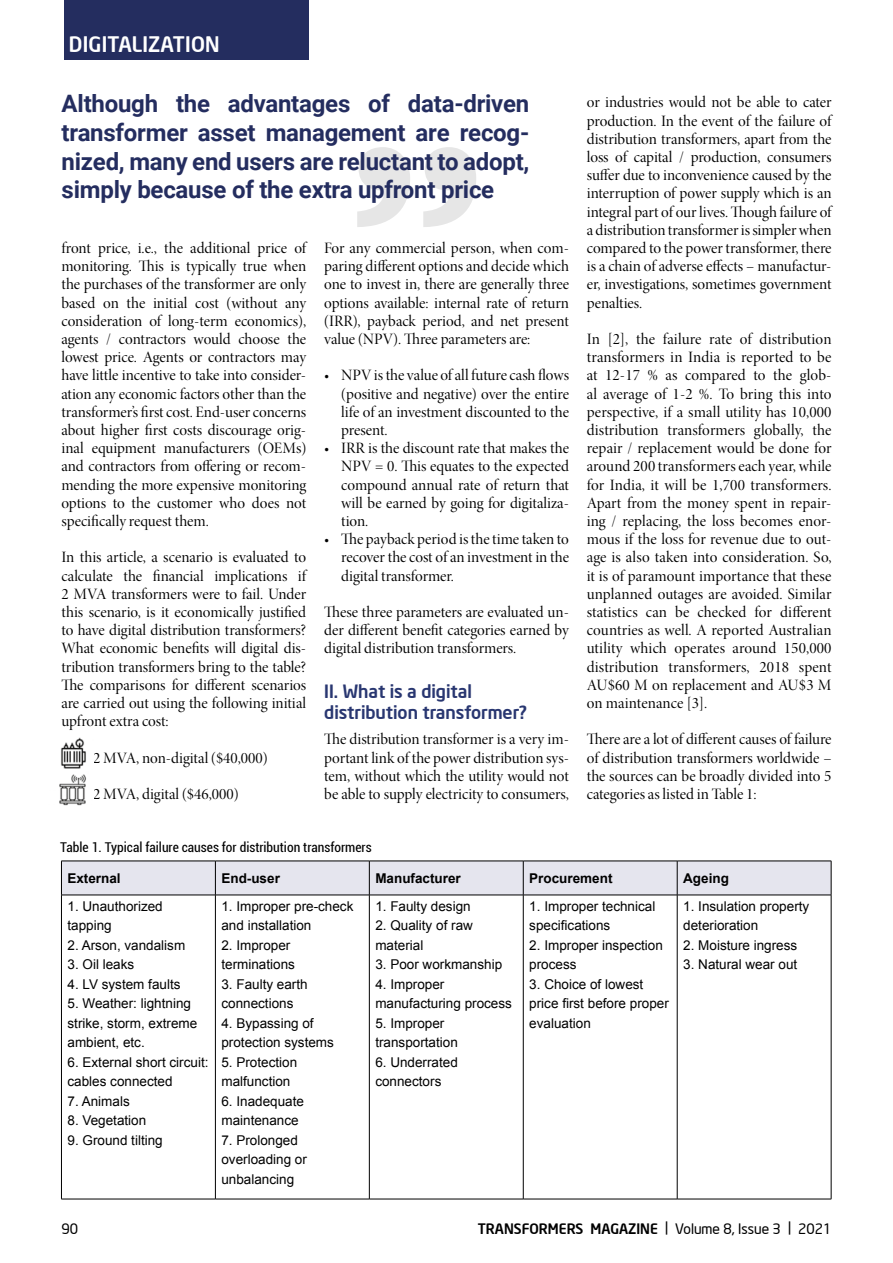
<style>
.page{position:relative;width:893px;height:1263px;background:#fff}
.page>*{position:absolute;margin:0;border:0;box-sizing:border-box;transform-origin:0 0}
.t1{font:700 24px/28.8px "Roboto";letter-spacing:-.01em;color:#242d5f;text-align:justify}
.t2{font:500 21px "Neo Sans Intel";letter-spacing:.01em;color:#fff}
.t3{font:500 18px/21px "Neo Sans Intel";color:#293771}
.t4{font:15.9px/18.1px "Minion Pro Disp";color:#000;text-align:justify}
.t5{font:500 14.25px "Neo Sans Intel";color:#000}
.t6{font:14.25px "Neo Sans Intel";color:#000}
.t7{font:13.5px/19.5px "Arial";color:#000}
.t8{font:condensed 13.5px "Roboto";color:#000}
.t9{font:700 13.5px "Arial";color:#000}
.s1{font-weight:400}
</style>
<div class="page">
<img style="left:59px;top:774px;width:27px;height:32px">
<img style="left:61px;top:737px;width:25px;height:32px">
<svg style="left:357px;top:147px;width:119px;height:80px"></svg>
<div style="left:62px;top:862px;width:769px;height:33px;background:#e5e5ee"></div>
<svg style="left:62px;top:896px;width:769px;height:303px"></svg>
<hr style="left:61px;top:895px;width:1px;height:304px;background:#000">
<hr style="left:61px;top:1199px;width:154px;height:1px;background:#000">
<hr style="left:215px;top:1199px;width:154px;height:1px;background:#000">
<hr style="left:369px;top:1199px;width:154px;height:1px;background:#000">
<hr style="left:523px;top:1199px;width:154px;height:1px;background:#000">
<hr style="left:677px;top:1199px;width:154px;height:1px;background:#000">
<hr style="left:215px;top:895px;width:1px;height:304px;background:#000">
<hr style="left:369px;top:895px;width:1px;height:304px;background:#000">
<hr style="left:523px;top:895px;width:1px;height:304px;background:#000">
<hr style="left:677px;top:895px;width:1px;height:304px;background:#000">
<hr style="left:831px;top:895px;width:1px;height:304px;background:#000">
<hr style="left:61px;top:861px;width:154px;height:1px;background:#000">
<hr style="left:61px;top:861px;width:1px;height:34px;background:#000">
<hr style="left:61px;top:895px;width:154px;height:1px;background:#000">
<hr style="left:215px;top:861px;width:154px;height:1px;background:#000">
<hr style="left:215px;top:861px;width:1px;height:34px;background:#000">
<hr style="left:215px;top:895px;width:154px;height:1px;background:#000">
<hr style="left:369px;top:861px;width:154px;height:1px;background:#000">
<hr style="left:369px;top:861px;width:1px;height:34px;background:#000">
<hr style="left:369px;top:895px;width:154px;height:1px;background:#000">
<hr style="left:523px;top:861px;width:154px;height:1px;background:#000">
<hr style="left:523px;top:861px;width:1px;height:34px;background:#000">
<hr style="left:523px;top:895px;width:154px;height:1px;background:#000">
<hr style="left:677px;top:861px;width:154px;height:1px;background:#000">
<hr style="left:677px;top:861px;width:1px;height:34px;background:#000">
<hr style="left:831px;top:861px;width:1px;height:34px;background:#000">
<hr style="left:677px;top:895px;width:154px;height:1px;background:#000">
<div style="left:64px;top:0;width:244px;height:60px;background:#242d5f"></div>
<h2 class="t2" style="left:69px;top:31px;width:152px">DIGITALIZATION</h2>
<h1 class="t1" style="left:62px;top:88px;width:469px">Although the advantages of data-driven transformer asset management are recog&shy;nized, many end users are reluctant to adopt, simply because of the extra upfront price</h1>
<p class="t4" style="left:61px;top:239px;width:246px">front price, i.e., the additional price of monitoring. This is typically true when the purchases of the transformer are only based on the initial cost (without any consideration of long-term economics), agents / contractors would choose the lowest price. Agents or contractors may have little incentive to take into consider&shy;ation any economic factors other than the transformer’s first cost. End-user concerns about higher first costs discourage orig&shy;inal equipment manufacturers (OEMs) and contractors from offering or recom&shy;mending the more expensive monitoring options to the customer who does not specifically request them.</p>
<p class="t4" style="left:61px;top:549px;width:246px">In this article, a scenario is evaluated to calculate the financial implications if 2 MVA transformers were to fail. Under this scenario, is it economically justified to have digital distribution transformers?<br>What economic benefits will digital dis&shy;tribution transformers bring to the table?<br>The comparisons for different scenarios are carried out using the following initial upfront extra cost:</p>
<p class="t4" style="left:93px;top:749px;width:176px">2 MVA, non-digital ($40,000)</p>
<p class="t4" style="left:93px;top:785px;width:147px">2 MVA, digital ($46,000)</p>
<p class="t4" style="left:324px;top:239px;width:246px">For any commercial person, when com&shy;paring different options and decide which one to invest in, there are generally three options available: internal rate of return (IRR), payback period, and net present value (NPV). Three parameters are:</p>
<p class="t4" style="left:341px;top:367px;width:229px;text-indent:-17px">• NPV is the value of all future cash flows (positive and negative) over the entire life of an investment discounted to the present.</p>
<p class="t4" style="left:341px;top:439px;width:229px;text-indent:-17px">• IRR is the discount rate that makes the NPV = 0. This equates to the expected compound annual rate of return that will be earned by going for digitaliza&shy;tion.</p>
<p class="t4" style="left:341px;top:530px;width:229px;text-indent:-17px">• The payback period is the time taken to recover the cost of an investment in the digital transformer.</p>
<p class="t4" style="left:324px;top:603px;width:246px">These three parameters are evaluated un&shy;der different benefit categories earned by digital distribution transformers.</p>
<p class="t3" style="left:324px;top:681px;width:204px">II. What is a digital distribution transformer?</p>
<p class="t4" style="left:324px;top:730px;width:246px">The distribution transformer is a very im&shy;portant link of the power distribution sys&shy;tem, without which the utility would not be able to supply electricity to consumers,</p>
<p class="t4" style="left:587px;top:94px;width:246px">or industries would not be able to cater production. In the event of the failure of distribution transformers, apart from the loss of capital / production, consumers suffer due to inconvenience caused by the interruption of power supply which is an integral part of our lives. Though failure of a distribution transformer is simpler when compared to the power transformer, there is a chain of adverse effects – manufactur&shy;er, investigations, sometimes government penalties.</p>
<p class="t4" style="left:587px;top:330px;width:246px">In [2], the failure rate of distribution transformers in India is reported to be at 12-17 % as compared to the glob&shy;al average of 1-2 %. To bring this into perspective, if a small utility has 10,000 distribution transformers globally, the repair / replacement would be done for around 200 transformers each year, while for India, it will be 1,700 transformers.<br>Apart from the money spent in repair&shy;ing / replacing, the loss becomes enor&shy;mous if the loss for revenue due to out&shy;age is also taken into consideration. So, it is of paramount importance that these unplanned outages are avoided. Similar statistics can be checked for different countries as well. A reported Australian utility which operates around 150,000 distribution transformers, 2018 spent AU$60 M on replacement and AU$3 M on maintenance [3].</p>
<p class="t4" style="left:587px;top:730px;width:246px">There are a lot of different causes of failure of distribution transformers worldwide – the sources can be broadly divided into 5 categories as listed in Table 1:</p>
<p class="t8" style="left:60px;top:838px;width:313px">Table 1. Typical failure causes for distribution transformers</p>
<p class="t9" style="left:67px;top:869px;width:55px">External</p>
<p class="t9" style="left:221px;top:869px;width:60px">End-user</p>
<p class="t9" style="left:375px;top:869px;width:87px">Manufacturer</p>
<p class="t9" style="left:529px;top:869px;width:85px">Procurement</p>
<p class="t9" style="left:683px;top:869px;width:47px">Ageing</p>
<p class="t7" style="left:67px;top:896px;width:97px">1. Unauthorized tapping</p>
<p class="t7" style="left:67px;top:935px;width:119px">2. Arson, vandalism</p>
<p class="t7" style="left:67px;top:955px;width:68px">3. Oil leaks</p>
<p class="t7" style="left:67px;top:974px;width:115px">4. LV system faults</p>
<p class="t7" style="left:67px;top:994px;width:131px">5. Weather: lightning strike, storm, extreme ambient, etc.</p>
<p class="t7" style="left:67px;top:1052px;width:143px">6. External short circuit: cables connected</p>
<p class="t7" style="left:67px;top:1091px;width:64px">7. Animals</p>
<p class="t7" style="left:67px;top:1111px;width:80px">8. Vegetation</p>
<p class="t7" style="left:67px;top:1130px;width:97px">9. Ground tilting</p>
<p class="t7" style="left:683px;top:896px;width:128px">1. Insulation property deterioration</p>
<p class="t7" style="left:683px;top:935px;width:116px">2. Moisture ingress</p>
<p class="t7" style="left:683px;top:955px;width:116px">3. Natural wear out</p>
<p class="t7" style="left:529px;top:896px;width:128px">1. Improper technical specifications</p>
<p class="t7" style="left:529px;top:935px;width:135px">2. Improper inspection process</p>
<p class="t7" style="left:529px;top:974px;width:141px">3. Choice of lowest price first before proper evaluation</p>
<p class="t7" style="left:375px;top:896px;width:97px">1. Faulty design</p>
<p class="t7" style="left:375px;top:916px;width:99px">2. Quality of raw material</p>
<p class="t7" style="left:375px;top:955px;width:128px">3. Poor workmanship</p>
<p class="t7" style="left:375px;top:974px;width:138px">4. Improper manufacturing process</p>
<p class="t7" style="left:375px;top:1013px;width:84px">5. Improper transportation</p>
<p class="t7" style="left:375px;top:1052px;width:84px">6. Underrated connectors</p>
<p class="t7" style="left:221px;top:896px;width:134px">1. Improper pre-check and installation</p>
<p class="t7" style="left:221px;top:935px;width:75px">2. Improper terminations</p>
<p class="t7" style="left:221px;top:974px;width:88px">3. Faulty earth connections</p>
<p class="t7" style="left:221px;top:1013px;width:114px">4. Bypassing of protection systems</p>
<p class="t7" style="left:221px;top:1052px;width:77px">5. Protection malfunction</p>
<p class="t7" style="left:221px;top:1091px;width:84px">6. Inadequate maintenance</p>
<p class="t7" style="left:221px;top:1130px;width:87px">7. Prolonged overloading or unbalancing</p>
<p class="t6" style="left:61px;top:1220px;width:18px">90</p>
<p class="t5" style="left:478px;top:1220px;width:355px">TRANSFORMERS MAGAZINE <span class="s1">| Volume 8, Issue 3 | 2021</span></p>
</div>
